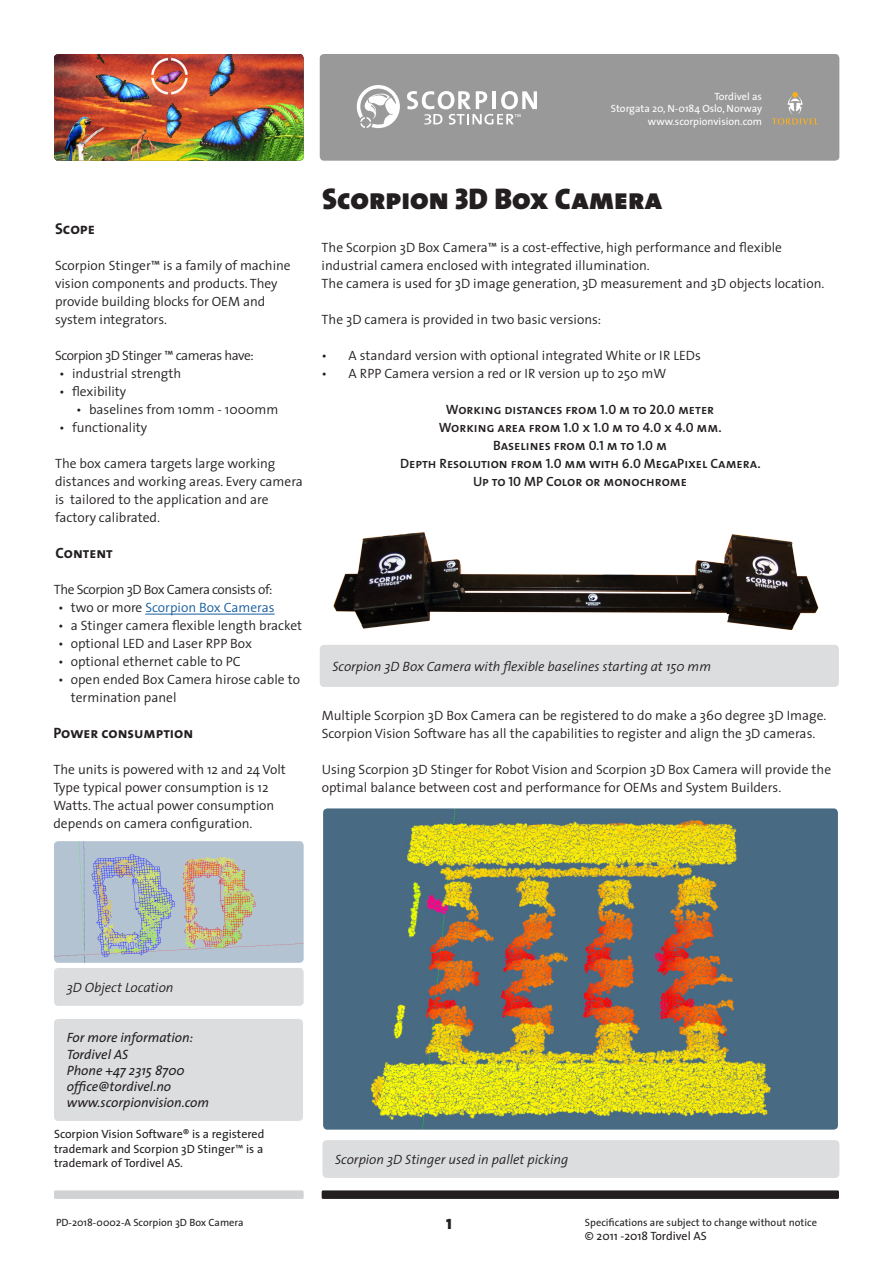
<style>
.page{position:relative;width:893px;height:1263px;background:#fff}
.page>*{position:absolute;margin:0;border:0;box-sizing:border-box;transform-origin:0 0}
.t1{font:30px "The Sans Black Caps";color:#231f20}
.t2{font:15.75px "The Sans Bold Caps";color:#231f20}
.t3{font:15px "The Sans Bold Caps";color:#231f20}
.t4{font:15px "The Sans Black Caps";color:#231f20}
.t5{font:300 13.5px/18px "The Sans";color:#231f20}
.t6{font:13.5px "The Sans Semi Bold Caps";color:#231f20}
.t7{font:italic 300 13.5px "The Sans";color:#231f20}
.t8{font:italic 13.5px "The Sans";color:#231f20}
.t9{font:300 13.5px "The Sans";letter-spacing:-.03em;color:#231f20}
.t10{font:300 13.5px "The Sans";color:#175d9e}
.t11{font:12px/14.4px "The Sans";color:#231f20;text-align:justify}
.t12{font:10.5px "The Sans";color:#231f20}
.t13{font:10.5px/12.6px "The Sans";color:#fff;text-align:right}
.s1{color:#231f20}
.s2{font-weight:300}
</style>
<div class="page">
<div style="left:322px;top:1190px;width:517px;height:9px;background:#231f20;border-radius:2px"></div>
<div style="left:54px;top:1190px;width:250px;height:9px;background:#d1d2d4;border-radius:2px"></div>
<img style="left:54px;top:54px;width:250px;height:107px">
<div style="left:320px;top:54px;width:519px;height:107px;background:#999;border-radius:4px"></div>
<svg style="left:357px;top:85px;width:43px;height:43px"></svg>
<svg style="left:407px;top:91px;width:130px;height:34px"></svg>
<svg style="left:772px;top:92px;width:46px;height:33px"></svg>
<img style="left:323px;top:808px;width:515px;height:322px">
<div style="left:320px;top:645px;width:519px;height:42px;background:#dcdddf;border-radius:4px"></div>
<hr style="left:145px;top:614px;width:130px;height:1px;background:#175d9e">
<img style="left:333px;top:532px;width:486px;height:99px">
<div style="left:322px;top:1140px;width:517px;height:38px;background:#dcdddf;border-radius:4px"></div>
<div style="left:54px;top:1019px;width:249px;height:102px;background:#dcdddf;border-radius:4px"></div>
<img style="left:54px;top:841px;width:250px;height:122px">
<div style="left:54px;top:968px;width:250px;height:38px;background:#dcdddf;border-radius:4px"></div>
<p class="t13" style="left:611px;top:89px;width:153px">Tordivel as<br>Storgata 20, N-0184 Oslo, Norway www.scorpionvision.com</p>
<p class="t2" style="left:55px;top:215px;width:42px">Scope</p>
<p class="t5" style="left:55px;top:256px;width:237px">Scorpion Stinger™ is a family of machine vision components and products. They provide building blocks for OEM and system integrators.</p>
<p class="t9" style="left:55px;top:344px;width:200px">Scorpion 3D Stinger ™ cameras have:</p>
<p class="t5" style="left:59px;top:364px;width:124px">• industrial strength</p>
<p class="t5" style="left:59px;top:382px;width:69px">• flexibility</p>
<p class="t5" style="left:76px;top:400px;width:203px">• baselines from 10mm - 1000mm</p>
<p class="t5" style="left:59px;top:418px;width:89px">• functionality</p>
<p class="t5" style="left:55px;top:454px;width:249px">The box camera targets large working distances and working areas. Every camera is tailored to the application and are factory calibrated.</p>
<p class="t3" style="left:56px;top:540px;width:59px">Content</p>
<p class="t9" style="left:54px;top:578px;width:220px">The Scorpion 3D Box Camera consists of:</p>
<p class="t10" style="left:58px;top:596px;width:218px"><span class="s1">• two or more</span> Scorpion Box Cameras</p>
<p class="t5" style="left:58px;top:616px;width:246px">• a Stinger camera flexible length bracket</p>
<p class="t5" style="left:58px;top:634px;width:195px">• optional LED and Laser RPP Box</p>
<p class="t5" style="left:58px;top:652px;width:184px">• optional ethernet cable to PC</p>
<p class="t5" style="left:71px;top:670px;width:231px;text-indent:-13px">• open ended Box Camera hirose cable to termination panel</p>
<p class="t3" style="left:53px;top:720px;width:141px">Power consumption</p>
<p class="t5" style="left:53px;top:760px;width:234px">The units is powered with 12 and 24 Volt</p>
<p class="t5" style="left:53px;top:778px;width:222px">Type typical power consumption is 12<br>Watts. The actual power consumption depends on camera configuration.</p>
<p class="t1" style="left:322px;top:174px;width:342px">Scorpion 3D Box Camera</p>
<p class="t5" style="left:322px;top:238px;width:462px">The Scorpion 3D Box Camera™ is a cost-effective, high performance and flexible industrial camera enclosed with integrated illumination.</p>
<p class="t5" style="left:322px;top:274px;width:504px">The camera is used for 3D image generation, 3D measurement and 3D objects location.</p>
<p class="t5" style="left:322px;top:310px;width:281px">The 3D camera is provided in two basic versions:</p>
<p class="t5" style="left:322px;top:346px;width:381px">• A standard version with optional integrated White or IR LEDs</p>
<p class="t5" style="left:322px;top:364px;width:346px">• A RPP Camera version a red or IR version up to 250 mW</p>
<p class="t6" style="left:446px;top:398px;width:270px">Working distances from 1.0 m to 20.0 meter</p>
<p class="t6" style="left:439px;top:416px;width:284px">Working area from 1.0 x 1.0 m to 4.0 x 4.0 mm.</p>
<p class="t6" style="left:493px;top:434px;width:176px">Baselines from 0.1 m to 1.0 m</p>
<p class="t6" style="left:400px;top:452px;width:362px">Depth Resolution from 1.0 mm with 6.0 MegaPixel Camera.</p>
<p class="t6" style="left:473px;top:470px;width:216px">Up to 10 MP Color or monochrome</p>
<p class="t7" style="left:332px;top:655px;width:380px">Scorpion 3D Box Camera with flexible baselines starting at 150 mm</p>
<p class="t5" style="left:322px;top:706px;width:506px">Multiple Scorpion 3D Box Camera can be registered to do make a 360 degree 3D Image.<br>Scorpion Vision Software has all the capabilities to register and align the 3D cameras.</p>
<p class="t5" style="left:322px;top:760px;width:511px">Using Scorpion 3D Stinger for Robot Vision and Scorpion 3D Box Camera will provide the optimal balance between cost and performance for OEMs and System Builders.</p>
<p class="t7" style="left:67px;top:976px;width:108px">3D Object Location</p>
<p class="t8" style="left:67px;top:1027px;width:128px">For more information:</p>
<p class="t8" style="left:67px;top:1043px;width:63px">Tordivel AS</p>
<p class="t8" style="left:67px;top:1059px;width:119px">Phone +47 2315 8700</p>
<p class="t8" style="left:67px;top:1075px;width:106px">office@tordivel.no</p>
<p class="t8" style="left:67px;top:1091px;width:144px">www.scorpionvision.com</p>
<p class="t11" style="left:54px;top:1127px;width:212px">Scorpion Vision Software® is a registered trademark and Scorpion 3D Stinger<span class="s2">™</span> is a trademark of Tordivel AS.</p>
<p class="t12" style="left:56px;top:1213px;width:189px">PD-2018-0002-A Scorpion 3D Box Camera</p>
<p class="t7" style="left:335px;top:1148px;width:235px">Scorpion 3D Stinger used in pallet picking</p>
<p class="t4" style="left:446px;top:1211px;width:7px">1</p>
<p class="t12" style="left:585px;top:1213px;width:234px">Specifications are subject to change without notice</p>
<p class="t11" style="left:585px;top:1228px;width:123px">© 2011 -2018 Tordivel AS</p>
</div>
